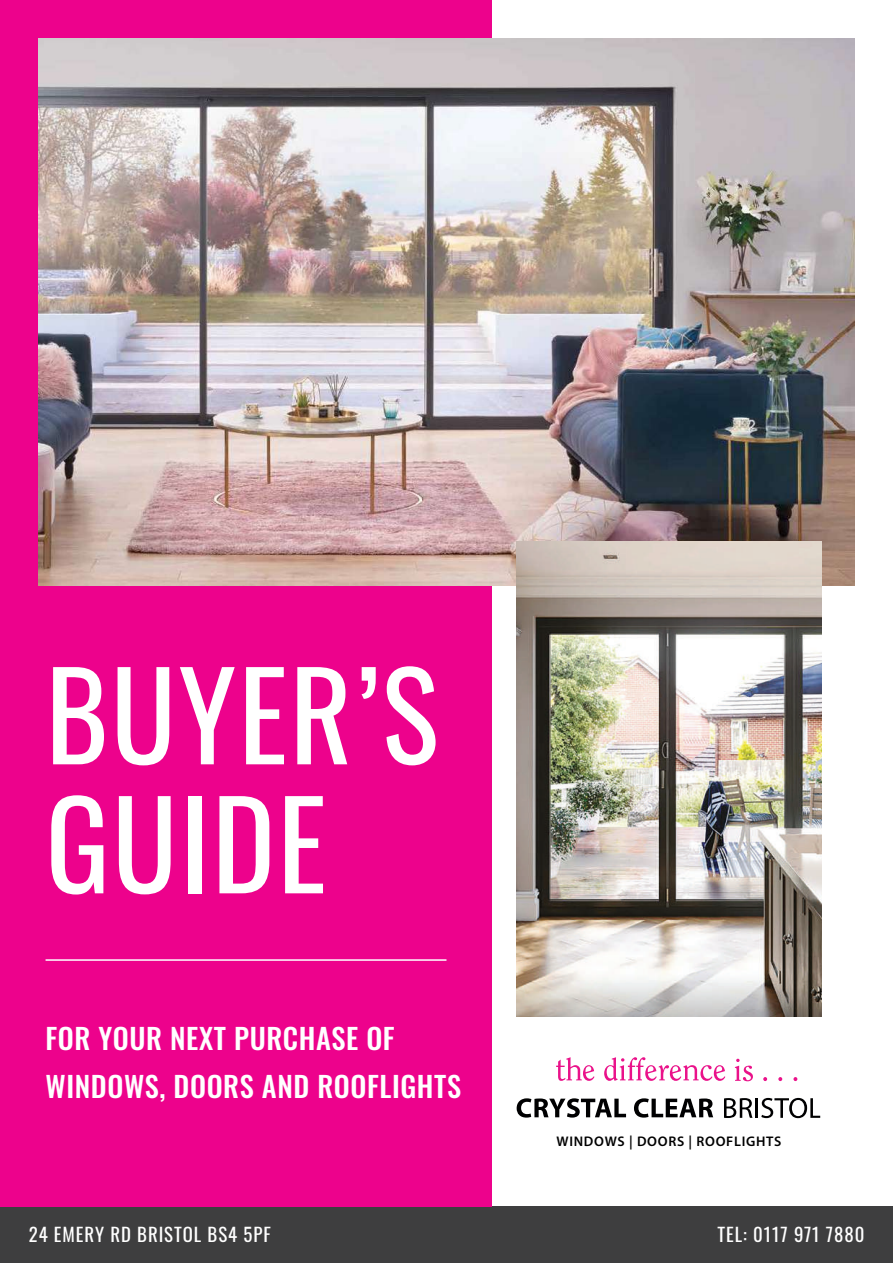
<style>
.page{position:relative;width:893px;height:1263px;background:#fff}
.page>*{position:absolute;margin:0;border:0;box-sizing:border-box;transform-origin:0 0}
.t1{font:120px/129px "Oswald";letter-spacing:.02em;color:#fff}
.t2{font:500 28.5px/48px "Oswald";letter-spacing:.02em;color:#fff}
.t3{font:18.75px "Oswald";letter-spacing:.05em;color:#fff}
.t4{font:600 13.95px "Myriad Pro";letter-spacing:.05em;color:#000001}
</style>
<div class="page">
<div style="left:0;top:1206px;width:893px;height:57px;background:#3e3e3f"></div>
<div style="left:0;top:0;width:491px;height:1206px;background:#ed028c"></div>
<img style="left:38px;top:38px;width:817px;height:547px">
<img style="left:517px;top:541px;width:304px;height:475px">
<svg style="left:556px;top:1057px;width:38px;height:24px"></svg>
<svg style="left:604px;top:1057px;width:121px;height:24px"></svg>
<svg style="left:735px;top:1059px;width:18px;height:22px"></svg>
<svg style="left:763px;top:1077px;width:4px;height:4px"></svg>
<svg style="left:778px;top:1077px;width:4px;height:4px"></svg>
<svg style="left:793px;top:1077px;width:4px;height:4px"></svg>
<svg style="left:517px;top:1098px;width:109px;height:19px"></svg>
<svg style="left:634px;top:1098px;width:79px;height:19px"></svg>
<svg style="left:724px;top:1098px;width:28px;height:20px"></svg>
<hr style="left:755px;top:1098px;width:3px;height:20px;background:#000001">
<svg style="left:761px;top:1098px;width:59px;height:20px"></svg>
<hr style="left:46px;top:959px;width:400px;height:2px;background:#fff">
<h1 class="t1" style="left:46px;top:639px;width:395px">BUYER’S<br>GUIDE</h1>
<p class="t2" style="left:46px;top:1016px;width:417px">FOR YOUR NEXT PURCHASE OF<br>WINDOWS, DOORS AND ROOFLIGHTS</p>
<p class="t4" style="left:557px;top:1132px;width:226px">WINDOWS | DOORS | ROOFLIGHTS</p>
<p class="t3" style="left:29px;top:1217px;width:243px">24 EMERY RD BRISTOL BS4 5PF</p>
<p class="t3" style="left:718px;top:1217px;width:148px">TEL: 0117 971 7880</p>
</div>
